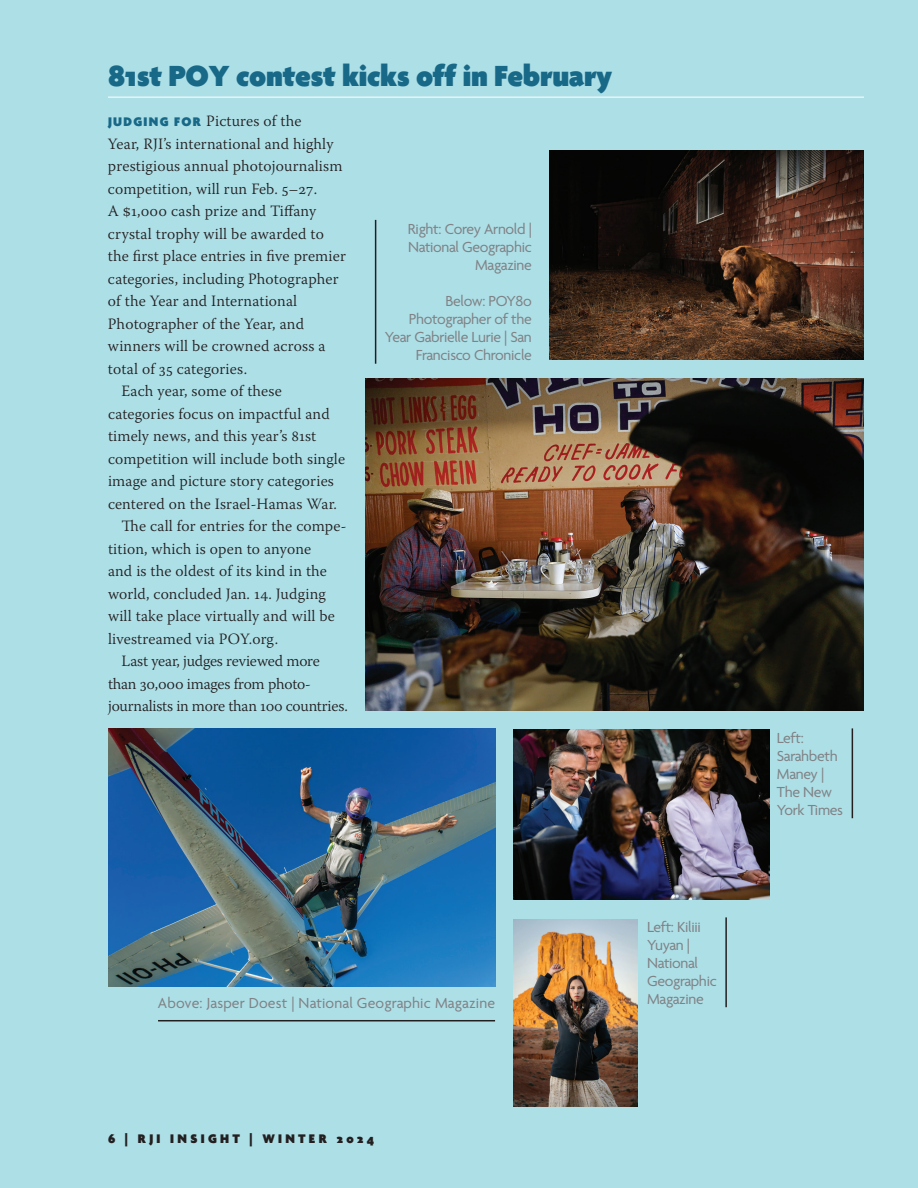
<style>
.page{position:relative;width:918px;height:1188px;background:#addfe7}
.page>*{position:absolute;margin:0;border:0;box-sizing:border-box;transform-origin:0 0}
.Head_News_1{font:900 31.5px "Agenda One";letter-spacing:-.01em;color:#186887}
.Body_text_1{font:300 15.75px/22.5px "Warnock Pro";letter-spacing:.01em;color:#231f20}
.Body_photos_captions_4{font:15.75px/18px "Agenda One";letter-spacing:-.02em;color:#808285;text-align:right}
.Body_text_1-2{font:300 15.75px/22.5px "Warnock Pro";letter-spacing:-.015em;color:#231f20}
.Body_photos_captions_3{font:15.75px/18px "Agenda One";letter-spacing:-.02em;color:#808285}
.Body_photos_captions_1_2{font:15.75px "Agenda One";letter-spacing:.01em;color:#808285}
.t1{font:900 13.5px "Agenda One";letter-spacing:.25em;color:#231f20}
.s1{font-family:"Agenda One";font-weight:900;font-size:13.5px;color:#186887}
</style>
<div class="page">
<img style="left:108px;top:728px;width:387px;height:258px">
<img style="left:550px;top:150px;width:314px;height:210px">
<img style="left:513px;top:729px;width:256px;height:171px">
<img style="left:513px;top:920px;width:124px;height:187px">
<hr style="left:108px;top:97px;width:756px;height:1px;background:#fff">
<img style="left:366px;top:379px;width:498px;height:331px">
<hr style="left:375px;top:220px;width:1px;height:144px;background:#231f20">
<hr style="left:158px;top:1020px;width:337px;height:1px;background:#231f20">
<hr style="left:852px;top:728px;width:1px;height:90px;background:#231f20">
<hr style="left:725px;top:917px;width:2px;height:90px;background:#231f20">
<p class="Head_News_1" style="left:108px;top:57px;width:506px">81st POY contest kicks off in February</p>
<p class="Body_text_1" style="left:108px;top:109px;width:239px"><span class="s1">JUDGING FOR</span> Pictures of the<br>Year, RJI’s international and highly prestigious annual photojournalism competition, will run Feb. 5–27.<br>A $1,000 cash prize and Tiffany crystal trophy will be awarded to the first place entries in five premier categories, including Photographer of the Year and International<br>Photographer of the Year, and winners will be crowned across a total of 35 categories.</p>
<p class="Body_text_1" style="left:108px;top:379px;width:239px;text-indent:13px">Each year, some of these categories focus on impactful and timely news, and this year’s 81st competition will include both single image and picture story categories centered on the Israel-Hamas War.</p>
<p class="Body_text_1" style="left:108px;top:514px;width:240px;text-indent:13px">The call for entries for the compe&shy;tition, which is open to anyone<br>and is the oldest of its kind in the world, concluded Jan. 14. Judging will take place virtually and will be livestreamed via POY.org.</p>
<p class="Body_text_1-2" style="left:108px;top:649px;width:241px;text-indent:13px">Last year, judges reviewed more than 30,000 images from photo&shy;journalists in more than 100 countries.</p>
<p class="Body_photos_captions_4" style="left:408px;top:220px;width:126px">Right: Corey Arnold |<br>National Geographic<br>Magazine</p>
<p class="Body_photos_captions_4" style="left:385px;top:292px;width:148px">Below: POY80<br>Photographer of the<br>Year Gabrielle Lurie | San<br>Francisco Chronicle</p>
<p class="Body_photos_captions_1_2" style="left:158px;top:995px;width:339px">Above: Jasper Doest | National Geographic Magazine</p>
<p class="t1" style="left:108px;top:1131px;width:268px">6 | RJI INSIGHT | WINTER 2024</p>
<p class="Body_photos_captions_3" style="left:647px;top:918px;width:71px">Left: Kiliii<br>Yuyan |<br>National<br>Geographic<br>Magazine</p>
<p class="Body_photos_captions_3" style="left:777px;top:729px;width:68px">Left:<br>Sarahbeth<br>Maney |<br>The New<br>York Times</p>
</div>
